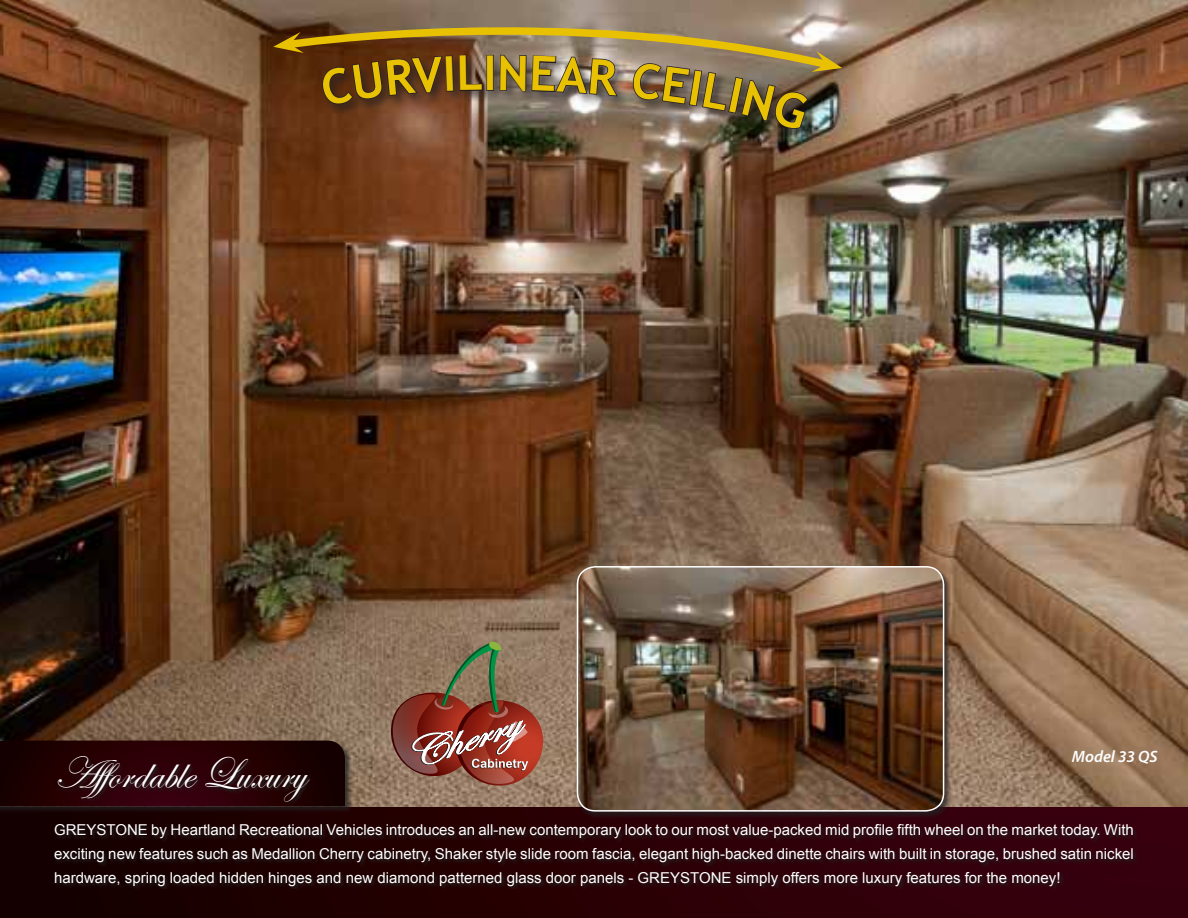
<style>
.page{position:relative;width:1188px;height:918px;background:#fff}
.page>*{position:absolute;margin:0;border:0;box-sizing:border-box;transform-origin:0 0}
.t1{font:700 48px "Trebuchet MS";color:#e9c103}
.t2{font:45px "Edwardian Script ITC";color:#fff}
.t3{font:italic 600 16.5px "Myriad Pro";color:#fff}
.t4{font:15px/24px "Arial";color:#fff;text-align:justify}
</style>
<div class="page">
<div style="left:0;top:0;width:1188px;height:918px;background:linear-gradient(to right,#150000,#3a000e)"></div>
<img style="left:0;top:0;width:1188px;height:806px">
<div style="left:0;top:740px;width:352px;height:73px;background:#231f20;opacity:.75"></div>
<svg style="left:0;top:741px;width:345px;height:65px;background:#200001"></svg>
<svg style="left:55px;top:757px;width:1082px;height:132px;background:#361314"></svg>
<div style="left:577px;top:566px;width:374px;height:252px;background:#231f20;opacity:.75"></div>
<img style="left:577px;top:567px;width:367px;height:244px">
<div style="left:577px;top:566px;width:367px;height:246px;border:2px solid #fff;border-radius:18px"></div>
<svg style="left:391px;top:642px;width:158px;height:149px;background:#926250"></svg>
<div style="left:319px;top:52px;width:501px;height:89px;background:#231f20;opacity:.75"></div>
<img style="left:273px;top:4px;width:569px;height:127px">
<h1 class="t1" style="left:483px;top:43px;width:15px">I</h1>
<p class="t3" style="left:1072px;top:746px;width:87px">Model 33 QS</p>
<h2 class="t2" style="left:54px;top:748px;width:253px">Affordable Luxury</h2>
<p class="t4" style="left:54px;top:818px;width:1081px">GREYSTONE by Heartland Recreational Vehicles introduces an all-new contemporary look to our most value-packed mid profile fifth wheel on the market today. With exciting new features such as Medallion Cherry cabinetry, Shaker style slide room fascia, elegant high-backed dinette chairs with built in storage, brushed satin nickel hardware, spring loaded hidden hinges and new diamond patterned glass door panels - GREYSTONE simply offers more luxury features for the money!</p>
</div>
